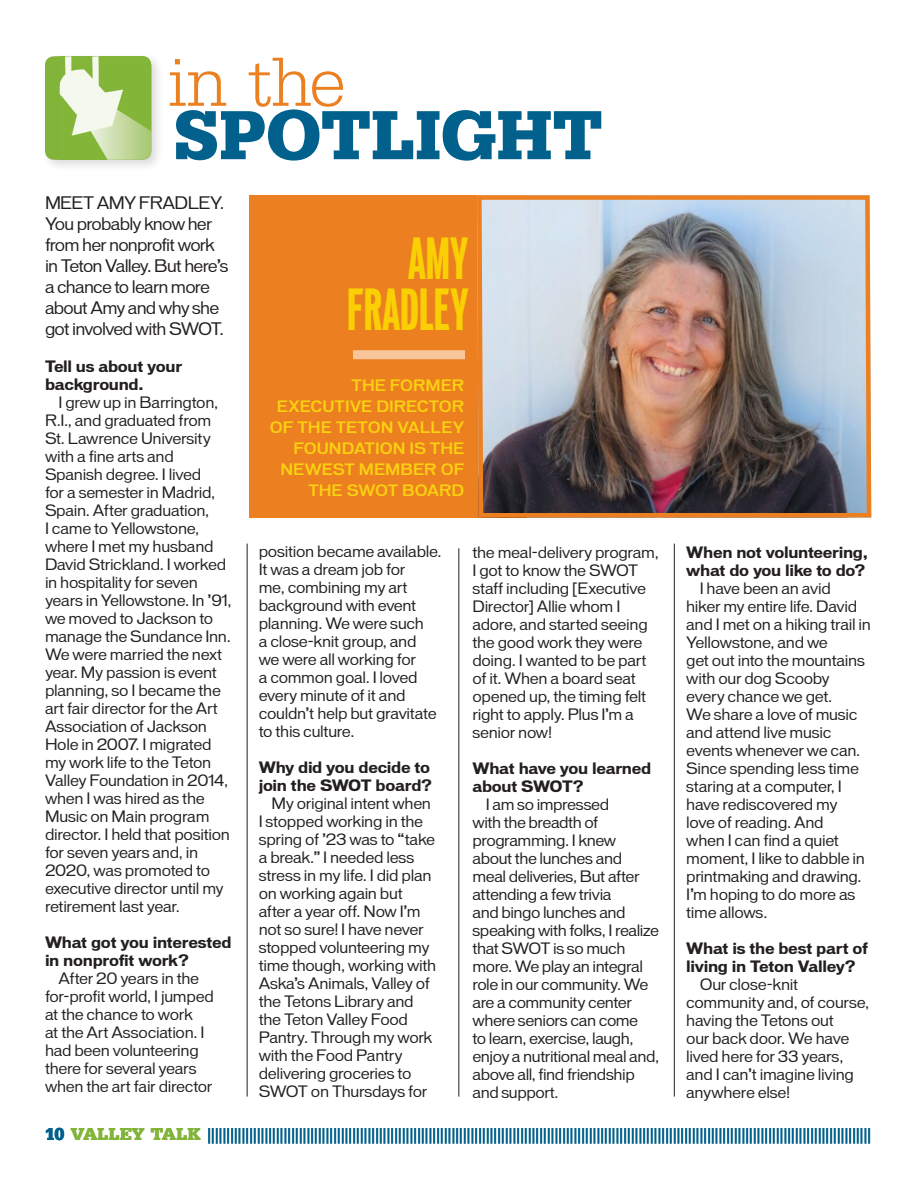
<style>
.page{position:relative;width:918px;height:1188px;background:#fff}
.page>*{position:absolute;margin:0;border:0;box-sizing:border-box;transform-origin:0 0}
.t1{font:700 72px "Serifa BEFOP";letter-spacing:-.005em;color:#01608c}
.t2{font:300 72px "Serifa BEFOP";color:#ec7f20}
.t3{font:54px/51px "Vonnes Exbold Comp";color:#fad004;text-align:right;scale:.9 1}
.t4{font:700 18px "Serifa BEFOP";color:#01608c}
.t5{font:16.5px/21px "Vonnes";letter-spacing:-.045em;color:#231f20}
.t6{font:15px/18px "Vonnes";letter-spacing:-.025em;color:#231f20}
.t7{font:700 15px/18px "Vonnes";letter-spacing:-.025em;color:#231f20}
.t8{font:500 15px/21px "Vonnes";color:#fad111;text-align:right}
.s1{color:#83b43a}
</style>
<div class="page">
<div style="left:41px;top:52px;width:123px;height:120px;background:#231f20;opacity:.15"></div>
<div style="left:45px;top:56px;width:106px;height:104px;background:#83b43a;border-radius:9px"></div>
<img style="left:60px;top:56px;width:91px;height:104px">
<hr style="left:247px;top:544px;width:1px;height:553px;background:#231f20">
<hr style="left:458px;top:548px;width:1px;height:549px;background:#231f20">
<hr style="left:674px;top:544px;width:1px;height:553px;background:#231f20">
<div style="left:249px;top:195px;width:277px;height:322px;background:#ec7f20"></div>
<img style="left:475px;top:195px;width:397px;height:323px">
<div style="left:353px;top:350px;width:112px;height:9px;background:#f8c69a"></div>
<h1 class="t2" style="left:168px;top:42px;width:180px">in the</h1>
<h1 class="t1" style="left:174px;top:92px;width:430px">SPOTLIGHT</h1>
<p class="t5" style="left:45px;top:192px;width:185px">MEET AMY FRADLEY.<br>You probably know her from her nonprofit work in Teton Valley. But here’s a chance to learn more about Amy and why she got involved with SWOT.</p>
<p class="t7" style="left:45px;top:357px;width:139px">Tell us about your background.</p>
<p class="t6" style="left:45px;top:394px;width:188px;text-indent:14px">I grew up in Barrington,<br>R.I., and graduated from<br>St. Lawrence University with a fine arts and<br>Spanish degree. I lived<br>for a semester in Madrid,<br>Spain. After graduation,<br>I came to Yellowstone, where I met my husband<br>David Strickland. I worked in hospitality for seven years in Yellowstone. In ’91, we moved to Jackson to manage the Sundance Inn.<br>We were married the next year. My passion is event planning, so I became the art fair director for the Art<br>Association of Jackson<br>Hole in 2007. I migrated my work life to the Teton<br>Valley Foundation in 2014, when I was hired as the<br>Music on Main program director. I held that position for seven years and, in<br>2020, was promoted to executive director until my retirement last year.</p>
<p class="t7" style="left:45px;top:933px;width:188px">What got you interested in nonprofit work?</p>
<p class="t6" style="left:45px;top:970px;width:170px;text-indent:14px">After 20 years in the for-profit world, I jumped at the chance to work<br>at the Art Association. I had been volunteering there for several years when the art fair director</p>
<h2 class="t3" style="left:347px;top:234px;width:136px">AMY<br>FRADLEY</h2>
<p class="t8" style="left:270px;top:374px;width:196px">THE FORMER<br>EXECUTIVE DIRECTOR<br>OF THE TETON VALLEY<br>FOUNDATION IS THE<br>NEWEST MEMBER OF<br>THE SWOT BOARD</p>
<p class="t6" style="left:259px;top:542px;width:184px">position became available.<br>It was a dream job for<br>me, combining my art background with event planning. We were such<br>a close-knit group, and<br>we were all working for<br>a common goal. I loved every minute of it and couldn’t help but gravitate to this culture.</p>
<p class="t7" style="left:259px;top:758px;width:175px">Why did you decide to join the SWOT board?</p>
<p class="t6" style="left:259px;top:794px;width:179px;text-indent:13px">My original intent when<br>I stopped working in the spring of ’23 was to “take a break.” I needed less stress in my life. I did plan on working again but after a year off. Now I’m not so sure! I have never stopped volunteering my time though, working with<br>Aska’s Animals, Valley of the Tetons Library and the Teton Valley Food<br>Pantry. Through my work with the Food Pantry delivering groceries to<br>SWOT on Thursdays for</p>
<p class="t6" style="left:472px;top:543px;width:188px">the meal-delivery program,<br>I got to know the SWOT staff including [Executive<br>Director] Allie whom I adore, and started seeing the good work they were doing. I wanted to be part of it. When a board seat opened up, the timing felt right to apply. Plus I’m a senior now!</p>
<p class="t7" style="left:472px;top:759px;width:180px">What have you learned about SWOT?</p>
<p class="t6" style="left:472px;top:795px;width:188px;text-indent:14px">I am so impressed<br>with the breadth of programming. I knew about the lunches and meal deliveries, But after attending a few trivia<br>and bingo lunches and speaking with folks, I realize that SWOT is so much more. We play an integral role in our community. We are a community center where seniors can come<br>to learn, exercise, laugh, enjoy a nutritional meal and, above all, find friendship and support.</p>
<p class="t7" style="left:686px;top:543px;width:183px">When not volunteering, what do you like to do?</p>
<p class="t6" style="left:686px;top:580px;width:186px;text-indent:14px">I have been an avid<br>hiker my entire life. David and I met on a hiking trail in<br>Yellowstone, and we<br>get out into the mountains with our dog Scooby every chance we get.<br>We share a love of music and attend live music events whenever we can.<br>Since spending less time staring at a computer, I have rediscovered my<br>love of reading. And<br>when I can find a quiet moment, I like to dabble in printmaking and drawing.<br>I’m hoping to do more as time allows.</p>
<p class="t7" style="left:686px;top:939px;width:183px">What is the best part of living in Teton Valley?</p>
<p class="t6" style="left:686px;top:976px;width:185px;text-indent:14px">Our close-knit community and, of course, having the Tetons out<br>our back door. We have lived here for 33 years, and I can’t imagine living anywhere else!</p>
<p class="t4" style="left:45px;top:1124px;width:828px">10 <span class="s1">VALLEY TALK</span> ||||||||||||||||||||||||||||||||||||||||||||||||||||||||||||||||||||||||||||||||||||||||||||||||||||||||||||||||||||||||||||||||||||||||||||||||||||||||||||||||||||||||||||||</p>
</div>
